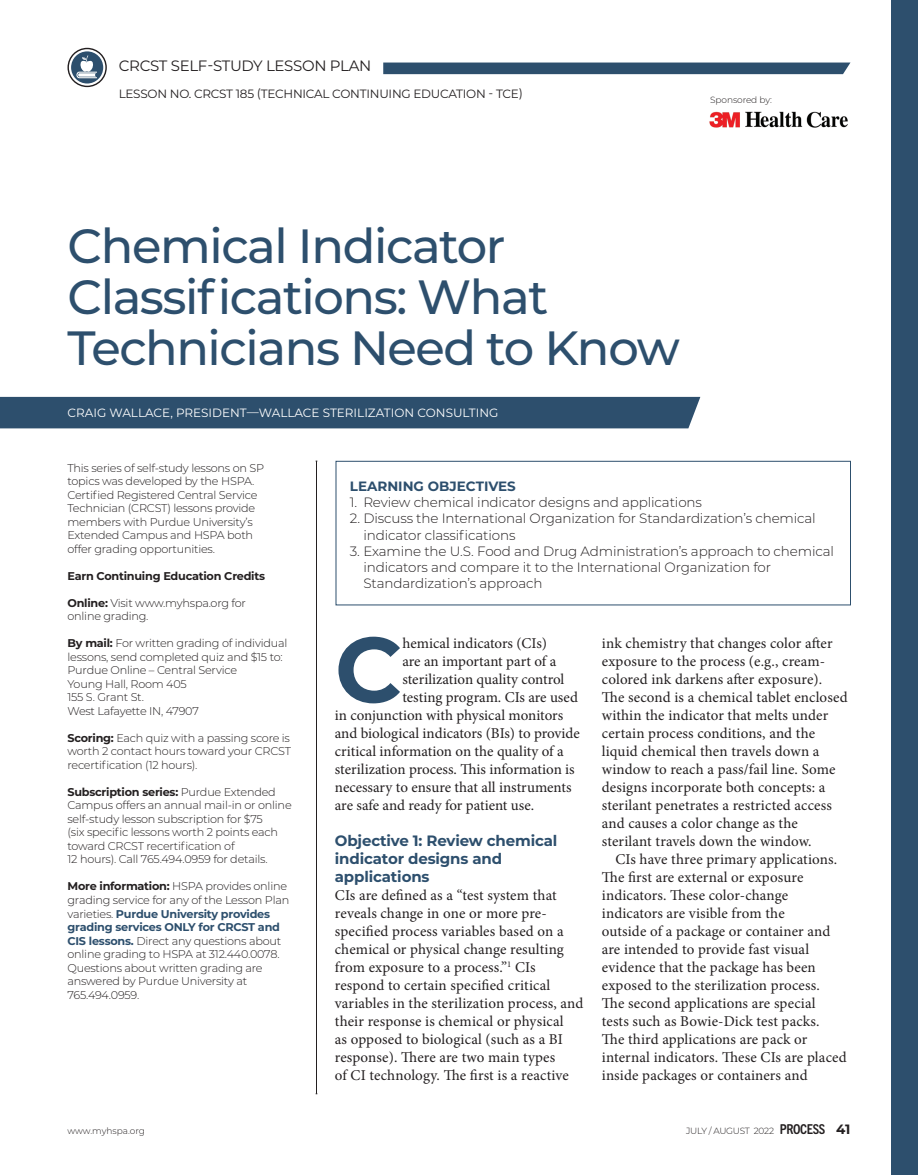
<style>
.page{position:relative;width:918px;height:1175px;background:#fff}
.page>*{position:absolute;margin:0;border:0;box-sizing:border-box;transform-origin:0 0}
.Drop_Cap{font:700 92.1px "Montserrat";color:#2d4f6d}
.Headline{font:500 48px/51px "Montserrat";letter-spacing:-.03em;color:#2d4f6d}
.Body_Copy_1{font:15px/18px "Minion Pro";letter-spacing:.01em;color:#231f20}
.body_text{font:15px/18px "Minion Pro";letter-spacing:.01em;color:#231f20}
.Drop_Cap-2{font:15px "Minion Pro";color:#231f20}
.SubHead{font:700 15px/18px "Montserrat";letter-spacing:-.01em;color:#2d4f6d}
.t1{font:15px "Montserrat";letter-spacing:-.02em;color:#231f20}
.t2{font:300 13.5px/16.2px "Montserrat";letter-spacing:-.01em;color:#231f20}
.t3{font:700 13.5px "Montserrat";color:#2d4f6d}
.t4{font:12px "Montserrat";color:#fff}
.t5{font:12px "Montserrat";letter-spacing:-.02em;color:#231f20}
.t6{font:300 11.25px/13.5px "Montserrat";letter-spacing:-.02em;color:#231f20}
.t7{font:700 11.25px "Montserrat";letter-spacing:-.02em;color:#231f20}
.t8{font:300 9px "Montserrat";letter-spacing:-.01em;color:#231f20}
.t9{font:300 9px "Montserrat";letter-spacing:-.03em;color:#231f20}
.s1{font-weight:700}
.s2{font-weight:700;color:#2d4f6d}
.s3{font-family:"Trade Gothic Next SR Pro";font-weight:700;font-stretch:condensed;font-size:13.65px}
.s4{font-weight:700;font-size:13.5px}
</style>
<div class="page">
<div style="left:383px;top:63px;width:467px;height:11px;background:#2d4f6d"></div>
<div style="left:891px;top:0;width:27px;height:1174px;background:#2d4f6d"></div>
<svg style="left:68px;top:48px;width:39px;height:39px"></svg>
<img style="left:709px;top:111px;width:139px;height:17px">
<hr style="left:316px;top:461px;width:1px;height:632px;background:#231f20">
<div style="left:336px;top:461px;width:515px;height:144px;border:1px solid #2d4f6d"></div>
<div style="left:0;top:397px;width:700px;height:31px;background:#2d4f6d"></div>
<h3 class="t1" style="left:119px;top:55px;width:254px">CRCST SELF-STUDY LESSON PLAN</h3>
<p class="t5" style="left:119px;top:85px;width:406px">LESSON NO. CRCST 185 (TECHNICAL CONTINUING EDUCATION - TCE)</p>
<p class="t8" style="left:710px;top:94px;width:63px">Sponsored by:</p>
<p class="Headline" style="left:68px;top:218px;width:614px">Chemical Indicator<br>Classifications: What<br>Technicians Need to Know</p>
<p class="t4" style="left:68px;top:405px;width:432px">CRAIG WALLACE, PRESIDENT—WALLACE STERILIZATION CONSULTING</p>
<p class="t6" style="left:68px;top:461px;width:198px">This series of self-study lessons on SP topics was developed by the HSPA.<br>Certified Registered Central Service Technician (CRCST) lessons provide members with Purdue University’s Extended Campus and HSPA both offer grading opportunities.</p>
<p class="t7" style="left:68px;top:568px;width:199px">Earn Continuing Education Credits</p>
<p class="t6" style="left:68px;top:596px;width:180px"><span class="s1">Online:</span> Visit www.myhspa.org for online grading.</p>
<p class="t6" style="left:68px;top:636px;width:221px"><span class="s1">By mail:</span> For written grading of individual lessons, send completed quiz and $15 to:</p>
<p class="t6" style="left:68px;top:663px;width:171px">Purdue Online – Central Service</p>
<p class="t6" style="left:68px;top:677px;width:121px">Young Hall, Room 405</p>
<p class="t6" style="left:68px;top:690px;width:78px">155 S. Grant St.</p>
<p class="t6" style="left:68px;top:704px;width:133px">West Lafayette IN, 47907</p>
<p class="t6" style="left:68px;top:731px;width:225px;text-align:justify"><span class="s1">Scoring:</span> Each quiz with a passing score is worth 2 contact hours toward your CRCST recertification (12 hours).</p>
<p class="t6" style="left:68px;top:785px;width:226px"><span class="s1">Subscription series:</span> Purdue Extended Campus offers an annual mail-in or online self-study lesson subscription for $75<br>(six specific lessons worth 2 points each toward CRCST recertification of<br>12 hours). Call 765.494.0959 for details.</p>
<p class="t6" style="left:68px;top:879px;width:223px"><span class="s1">More information:</span> HSPA provides online grading service for any of the Lesson Plan varieties. <span class="s2">Purdue University provides grading services ONLY for CRCST and CIS lessons.</span> Direct any questions about online grading to HSPA at 312.440.0078.<br>Questions about written grading are answered by Purdue University at 765.494.0959.</p>
<p class="t3" style="left:350px;top:476px;width:168px">LEARNING OBJECTIVES</p>
<p class="t2" style="left:350px;top:494px;width:354px">1. Review chemical indicator designs and applications</p>
<p class="t2" style="left:363px;top:510px;width:454px;text-indent:-14px">2. Discuss the International Organization for Standardization’s chemical indicator classifications</p>
<p class="t2" style="left:363px;top:542px;width:472px;text-indent:-14px">3. Examine the U.S. Food and Drug Administration’s approach to chemical indicators and compare it to the International Organization for<br>Standardization’s approach</p>
<p class="Drop_Cap" style="left:335px;top:603px;width:69px">C</p>
<p class="Drop_Cap-2" style="left:402px;top:633px;width:146px">hemical indicators (CIs)</p>
<p class="Drop_Cap-2" style="left:402px;top:651px;width:155px">are an important part of a</p>
<p class="Drop_Cap-2" style="left:402px;top:669px;width:164px">sterilization quality control</p>
<p class="Drop_Cap-2" style="left:402px;top:687px;width:177px">testing program. CIs are used</p>
<p class="Drop_Cap-2" style="left:335px;top:705px;width:230px">in conjunction with physical monitors</p>
<p class="Drop_Cap-2" style="left:335px;top:723px;width:247px">and biological indicators (BIs) to provide</p>
<p class="Drop_Cap-2" style="left:335px;top:741px;width:230px">critical information on the quality of a</p>
<p class="Drop_Cap-2" style="left:335px;top:759px;width:241px">sterilization process. This information is</p>
<p class="Drop_Cap-2" style="left:335px;top:777px;width:238px">necessary to ensure that all instruments</p>
<p class="Drop_Cap-2" style="left:335px;top:795px;width:201px">are safe and ready for patient use.</p>
<p class="SubHead" style="left:335px;top:831px;width:224px">Objective 1: Review chemical indicator designs and applications</p>
<p class="Body_Copy_1" style="left:335px;top:886px;width:250px">CIs are defined as a “test system that reveals change in one or more pre&shy;specified process variables based on a chemical or physical change resulting from exposure to a process.”<sup>1</sup> CIs respond to certain specified critical variables in the sterilization process, and their response is chemical or physical<br>as opposed to biological (such as a BI response). There are two main types<br>of CI technology. The first is a reactive</p>
<p class="Body_Copy_1" style="left:602px;top:634px;width:247px">ink chemistry that changes color after exposure to the process (e.g., cream&shy;colored ink darkens after exposure).<br>The second is a chemical tablet enclosed within the indicator that melts under certain process conditions, and the liquid chemical then travels down a window to reach a pass/fail line. Some designs incorporate both concepts: a sterilant penetrates a restricted access and causes a color change as the sterilant travels down the window.</p>
<p class="body_text" style="left:602px;top:850px;width:246px;text-indent:14px">CIs have three primary applications.<br>The first are external or exposure indicators. These color-change indicators are visible from the<br>outside of a package or container and are intended to provide fast visual evidence that the package has been exposed to the sterilization process.<br>The second applications are special<br>tests such as Bowie-Dick test packs.<br>The third applications are pack or internal indicators. These CIs are placed inside packages or containers and</p>
<p class="t8" style="left:68px;top:1125px;width:79px">www.myhspa.org</p>
<p class="t9" style="left:686px;top:1125px;width:166px">JULY / AUGUST 2022 <span class="s3">PROCESS</span> <span class="s4">41</span></p>
</div>
